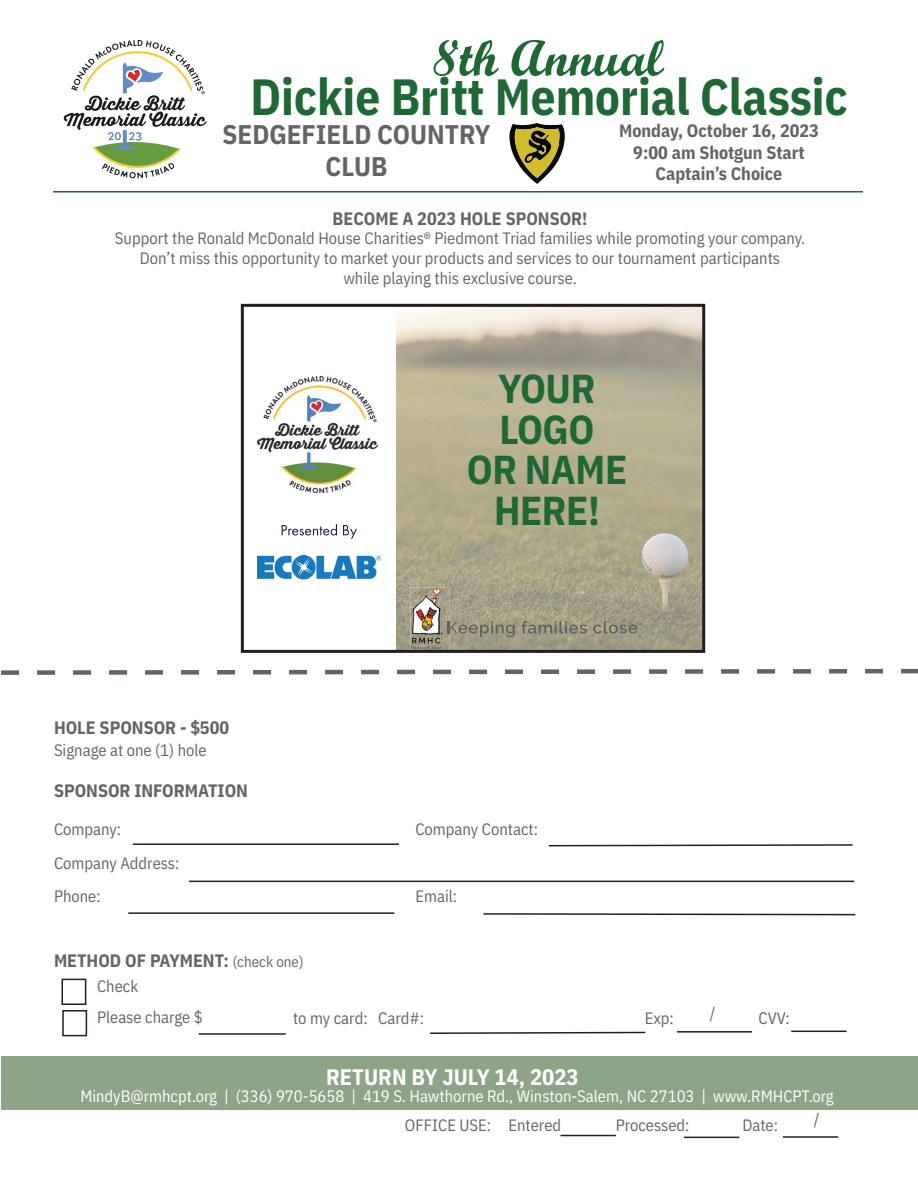
<style>
.page{position:relative;width:918px;height:1188px;background:#fff}
.page>*{position:absolute;margin:0;border:0;box-sizing:border-box;transform-origin:0 0}
.t1{font:700 51px "IBM Plex Sans Cond";color:#1e6835;scale:.96 1}
.t2{font:51px "Script MT Bold";color:#1e6835}
.t3{font:700 40.5px/40.5px "IBM Plex Sans Cond";letter-spacing:-.01em;color:#1e6835;text-align:center}
.t4{font:700 27px/32.4px "IBM Plex Sans Cond";color:#636466;text-align:center}
.t5{font:700 22.5px "IBM Plex Sans Cond";color:#fff}
.t6{font:700 18px/21.6px "IBM Plex Sans Cond";color:#636466;text-align:center}
.t7{font:16.5px/19.8px "IBM Plex Sans Cond";color:#636466}
.t8{font:16.5px "IBM Plex Sans Cond";color:#fff}
.t9{font:700 11.7px "Raleway";color:#628cc8}
.s1{font-weight:400;font-size:15px}
</style>
<div class="page">
<svg style="left:509px;top:123px;width:56px;height:60px"></svg>
<hr style="left:53px;top:191px;width:810px;height:2px;background:#1e6835">
<svg style="left:64px;top:40px;width:143px;height:138px"></svg>
<img style="left:396px;top:308px;width:305px;height:341px">
<svg style="left:282px;top:524px;width:55px;height:12px"></svg>
<svg style="left:343px;top:525px;width:14px;height:14px"></svg>
<svg style="left:522px;top:621px;width:65px;height:13px"></svg>
<svg style="left:593px;top:621px;width:49px;height:13px"></svg>
<img style="left:257px;top:555px;width:124px;height:25px">
<img style="left:411px;top:588px;width:38px;height:61px">
<svg style="left:448px;top:621px;width:67px;height:16px"></svg>
<img style="left:257px;top:377px;width:120px;height:116px">
<div style="left:241px;top:304px;width:464px;height:349px;border:3px solid #231f20"></div>
<div style="left:1px;top:1056px;width:917px;height:54px;background:#8da486"></div>
<svg style="left:1px;top:668px;width:917px;height:7px"></svg>
<svg style="left:483px;top:913px;width:373px;height:3px"></svg>
<svg style="left:548px;top:844px;width:305px;height:3px"></svg>
<hr style="left:189px;top:881px;width:665px;height:1px;background:#231f20">
<hr style="left:128px;top:912px;width:266px;height:2px;background:#231f20">
<hr style="left:133px;top:843px;width:266px;height:2px;background:#231f20">
<div style="left:62px;top:1010px;width:25px;height:26px;border:2px solid #231f20"></div>
<div style="left:62px;top:979px;width:24px;height:26px;border:2px solid #231f20"></div>
<hr style="left:791px;top:1031px;width:56px;height:1px;background:#231f20">
<hr style="left:677px;top:1031px;width:75px;height:2px;background:#231f20">
<svg style="left:429px;top:1031px;width:217px;height:3px"></svg>
<hr style="left:199px;top:1033px;width:87px;height:2px;background:#231f20">
<hr style="left:561px;top:1135px;width:55px;height:1px;background:#231f20">
<hr style="left:684px;top:1137px;width:55px;height:1px;background:#231f20">
<hr style="left:783px;top:1136px;width:55px;height:2px;background:#231f20">
<p class="t9" style="left:136px;top:128px;width:8px">3</p>
<h1 class="t2" style="left:432px;top:27px;width:233px">8th Annual</h1>
<h1 class="t1" style="left:250px;top:57px;width:624px">Dickie Britt Memorial Classic</h1>
<h3 class="t4" style="left:223px;top:116px;width:269px">SEDGEFIELD COUNTRY<br>CLUB</h3>
<p class="t6" style="left:619px;top:118px;width:201px">Monday, October 16, 2023<br>9:00 am Shotgun Start<br>Captain’s Choice</p>
<p class="t6" style="left:333px;top:206px;width:256px">BECOME A 2023 HOLE SPONSOR!</p>
<p class="t7" style="left:115px;top:227px;width:692px;text-align:center">Support the Ronald McDonald House Charities® Piedmont Triad families while promoting your company.<br>Don’t miss this opportunity to market your products and services to our tournament participants<br>while playing this exclusive course.</p>
<h2 class="t3" style="left:467px;top:366px;width:162px">YOUR<br>LOGO<br>OR NAME<br>HERE!</h2>
<p class="t6" style="left:54px;top:715px;width:177px">HOLE SPONSOR - $500</p>
<p class="t7" style="left:54px;top:739px;width:154px">Signage at one (1) hole</p>
<p class="t6" style="left:54px;top:779px;width:196px">SPONSOR INFORMATION</p>
<p class="t7" style="left:54px;top:818px;width:69px">Company:</p>
<p class="t7" style="left:415px;top:818px;width:124px">Company Contact:</p>
<p class="t7" style="left:54px;top:845px;width:127px;line-height:33.3px">Company Address:<br>Phone:</p>
<p class="t7" style="left:415px;top:885px;width:43px">Email:</p>
<p class="t6" style="left:54px;top:948px;width:251px">METHOD OF PAYMENT: <span class="s1">(check one)</span></p>
<p class="t7" style="left:97px;top:970px;width:107px;line-height:30.6px">Check<br>Please charge $</p>
<p class="t7" style="left:710px;top:1002px;width:7px">/</p>
<p class="t7" style="left:293px;top:1007px;width:133px">to my card: Card#:</p>
<p class="t7" style="left:645px;top:1007px;width:31px">Exp:</p>
<p class="t7" style="left:759px;top:1007px;width:33px">CVV:</p>
<h3 class="t5" style="left:326px;top:1059px;width:254px">RETURN BY JULY 14, 2023</h3>
<p class="t8" style="left:80px;top:1083px;width:755px">MindyB@rmhcpt.org | (336) 970-5658 | 419 S. Hawthorne Rd., Winston-Salem, NC 27103 | www.RMHCPT.org</p>
<p class="t7" style="left:405px;top:1114px;width:158px">OFFICE USE: Entered</p>
<p class="t7" style="left:616px;top:1114px;width:75px">Processed:</p>
<p class="t7" style="left:742px;top:1114px;width:37px">Date:</p>
<p class="t7" style="left:814px;top:1107px;width:7px">/</p>
</div>
